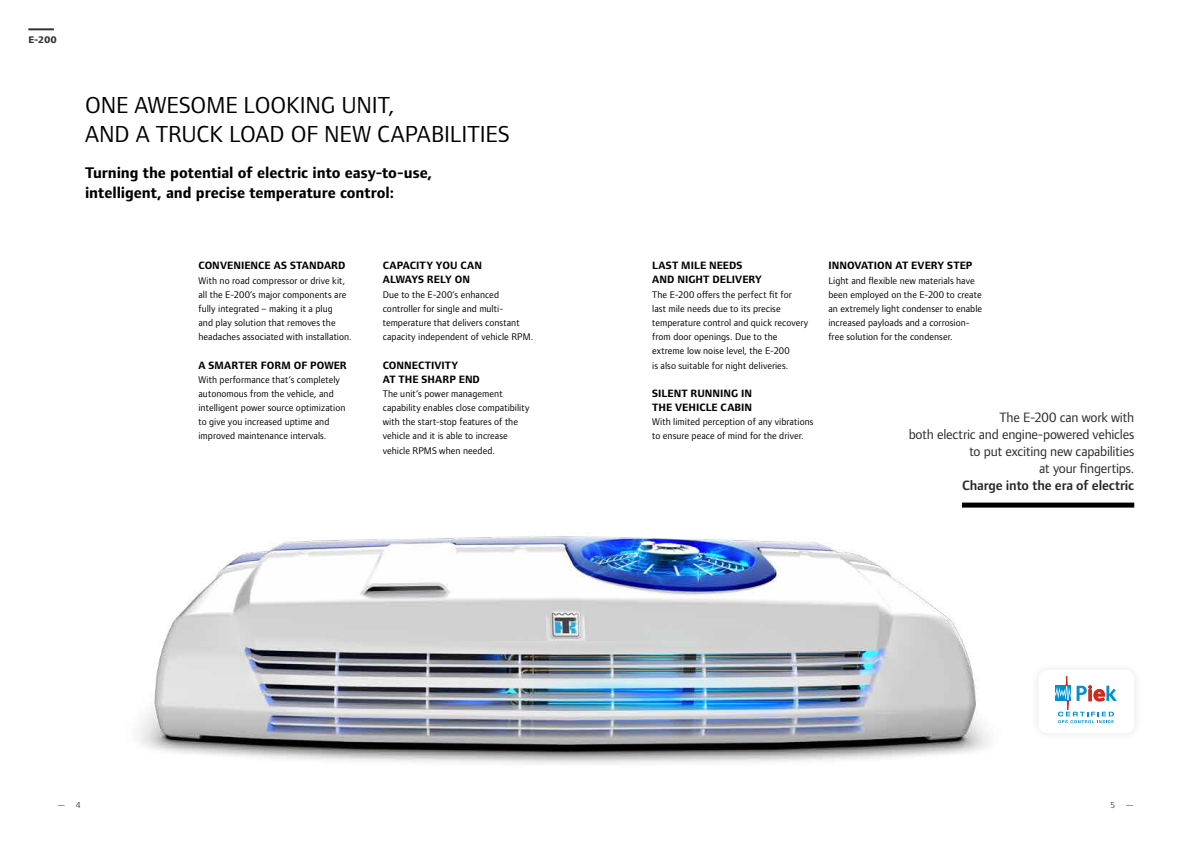
<style>
.page{position:relative;width:1191px;height:842px;background:#fff}
.page>*{position:absolute;margin:0;border:0;box-sizing:border-box;transform-origin:0 0}
.t1{font:24px/28.3px "Foundry Form Sans";letter-spacing:-.005em;color:#000}
.t2{font:700 16px/20px "Foundry Form Sans";letter-spacing:-.005em;color:#000}
.t3{font:14px/17px "Foundry Form Sans";letter-spacing:-.015em;color:#282827;text-align:right}
.t4{font:600 14px "Foundry Form Sans";letter-spacing:-.01em;color:#282827}
.t5{font:700 11px/14.2px "Foundry Form Sans";letter-spacing:.005em;color:#000}
.t6{font:10px/14.2px "Foundry Form Sans";letter-spacing:.005em;color:#000}
.t7{font:800 10px "Foundry Form Sans";color:#343233}
.t8{font:9px "Foundry Form Sans";color:#4a4a49}
</style>
<div class="page">
<hr style="left:28px;top:28px;width:26px;height:2px;background:#343233">
<img style="left:139px;top:533px;width:851px;height:231px">
<div style="left:962px;top:503px;width:172px;height:5px;background:#000"></div>
<div style="left:1029px;top:660px;width:114px;height:82px;background:#fbfbfb"></div>
<div style="left:1038px;top:670px;width:96px;height:63px;background:#fff;border-radius:9px"></div>
<svg style="left:1055px;top:676px;width:61px;height:47px"></svg>
<p class="t7" style="left:28px;top:34px;width:30px">E-200</p>
<h1 class="t1" style="left:85px;top:91px;width:426px">ONE AWESOME LOOKING UNIT,<br>AND A TRUCK LOAD OF NEW CAPABILITIES</h1>
<h2 class="t2" style="left:85px;top:163px;width:348px">Turning the potential of electric into easy-to-use, intelligent, and precise temperature control:</h2>
<p class="t5" style="left:198px;top:259px;width:148px">CONVENIENCE AS STANDARD</p>
<p class="t6" style="left:198px;top:273px;width:155px">With no road compressor or drive kit, all the E-200’s major components are fully integrated – making it a plug<br>and play solution that removes the headaches associated with installation.</p>
<p class="t5" style="left:198px;top:358px;width:150px">A SMARTER FORM OF POWER</p>
<p class="t6" style="left:198px;top:372px;width:149px">With performance that’s completely autonomous from the vehicle, and intelligent power source optimization to give you increased uptime and improved maintenance intervals.</p>
<p class="t5" style="left:383px;top:259px;width:101px">CAPACITY YOU CAN<br>ALWAYS RELY ON</p>
<p class="t6" style="left:383px;top:287px;width:152px">Due to the E-200’s enhanced controller for single and multi&shy;temperature that delivers constant capacity independent of vehicle RPM.</p>
<p class="t5" style="left:383px;top:358px;width:99px">CONNECTIVITY<br>AT THE SHARP END</p>
<p class="t6" style="left:383px;top:386px;width:148px">The unit’s power management capability enables close compatibility with the start-stop features of the vehicle and it is able to increase vehicle RPMS when needed.</p>
<p class="t5" style="left:652px;top:259px;width:111px">LAST MILE NEEDS<br>AND NIGHT DELIVERY</p>
<p class="t6" style="left:652px;top:287px;width:158px">The E-200 offers the perfect fit for<br>last mile needs due to its precise temperature control and quick recovery from door openings. Due to the extreme low noise level, the E-200<br>is also suitable for night deliveries.</p>
<p class="t5" style="left:652px;top:386px;width:102px">SILENT RUNNING IN<br>THE VEHICLE CABIN</p>
<p class="t6" style="left:652px;top:415px;width:163px">With limited perception of any vibrations to ensure peace of mind for the driver.</p>
<p class="t5" style="left:828px;top:259px;width:146px">INNOVATION AT EVERY STEP</p>
<p class="t6" style="left:828px;top:273px;width:155px">Light and flexible new materials have been employed on the E-200 to create an extremely light condenser to enable increased payloads and a corrosion&shy;free solution for the condenser.</p>
<h3 class="t3" style="left:908px;top:408px;width:227px">The E-200 can work with<br>both electric and engine-powered vehicles to put exciting new capabilities<br>at your fingertips.</h3>
<h3 class="t4" style="left:962px;top:477px;width:174px">Charge into the era of electric</h3>
<p class="t8" style="left:57px;top:800px;width:25px">— 4</p>
<p class="t8" style="left:1110px;top:800px;width:25px">5 —</p>
</div>
